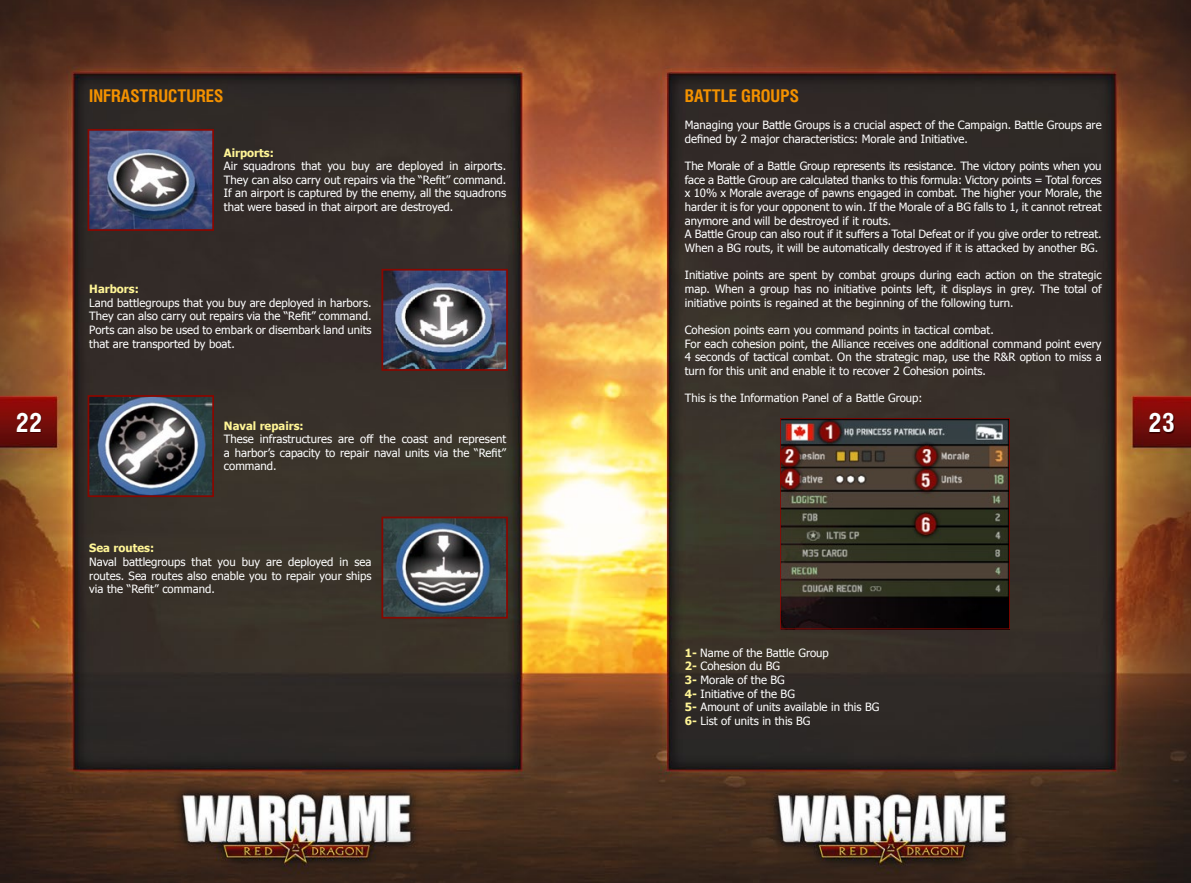
<style>
.page{position:relative;width:1191px;height:883px;background:#fff}
.page>*{position:absolute;margin:0;border:0;box-sizing:border-box;transform-origin:0 0}
.t1{font:700 28px "Helios Cond";color:#fff}
.t2{font:700 17.5px "Helios Cond";color:#f39100}
.t3{font:11.38px/13.7px "Tahoma";color:#fff;text-align:justify}
.t4{font:700 11.38px "Tahoma";color:#fff596}
.s1{font-weight:700;color:#fff596}
</style>
<div class="page">
<img style="left:0;top:0;width:1191px;height:883px">
<img style="left:17px;top:413px;width:24px;height:19px">
<img style="left:1149px;top:414px;width:25px;height:19px">
<svg style="left:780px;top:418px;width:229px;height:211px;background:#3e352c"></svg>
<svg style="left:88px;top:129px;width:126px;height:102px;background:#5d5d7a"></svg>
<img style="left:381px;top:269px;width:127px;height:102px">
<svg style="left:88px;top:395px;width:126px;height:102px;background:#545761"></svg>
<svg style="left:381px;top:517px;width:127px;height:102px;background:#4f555c"></svg>
<h2 class="t2" style="left:89px;top:85px;width:136px">INFRASTRUCTURES</h2>
<p class="t4" style="left:224px;top:144px;width:51px">Airports:</p>
<p class="t3" style="left:224px;top:159px;width:284px">Air squadrons that you buy are deployed in airports.<br>They can also carry out repairs via the “Refit” command.<br>If an airport is captured by the enemy, all the squadrons that were based in that airport are destroyed.</p>
<p class="t4" style="left:89px;top:281px;width:51px">Harbors:</p>
<p class="t3" style="left:89px;top:295px;width:284px">Land battlegroups that you buy are deployed in harbors.<br>They can also carry out repairs via the “Refit” command.<br>Ports can also be used to embark or disembark land units that are transported by boat.</p>
<h2 class="t2" style="left:685px;top:85px;width:116px">BATTLE GROUPS</h2>
<p class="t3" style="left:685px;top:118px;width:418px">Managing your Battle Groups is a crucial aspect of the Campaign. Battle Groups are defined by 2 major characteristics: Morale and Initiative.</p>
<p class="t3" style="left:685px;top:159px;width:418px;text-align:left">The Morale of a Battle Group represents its resistance. The victory points when you face a Battle Group are calculated thanks to this formula: Victory points = Total forces x 10% x Morale average of pawns engaged in combat. The higher your Morale, the harder it is for your opponent to win. If the Morale of a BG falls to 1, it cannot retreat anymore and will be destroyed if it routs.<br>A Battle Group can also rout if it suffers a Total Defeat or if you give order to retreat.<br>When a BG routs, it will be automatically destroyed if it is attacked by another BG.</p>
<p class="t3" style="left:685px;top:268px;width:418px">Initiative points are spent by combat groups during each action on the strategic map. When a group has no initiative points left, it displays in grey. The total of initiative points is regained at the beginning of the following turn.</p>
<p class="t3" style="left:685px;top:322px;width:418px;text-align:left">Cohesion points earn you command points in tactical combat.<br>For each cohesion point, the Alliance receives one additional command point every 4 seconds of tactical combat. On the strategic map, use the R&amp;R option to miss a turn for this unit and enable it to recover 2 Cohesion points.</p>
<p class="t3" style="left:685px;top:391px;width:239px">This is the Information Panel of a Battle Group:</p>
<h1 class="t1" style="left:16px;top:407px;width:28px">22</h1>
<h1 class="t1" style="left:1148px;top:408px;width:28px">23</h1>
<p class="t4" style="left:224px;top:417px;width:81px">Naval repairs:</p>
<p class="t3" style="left:224px;top:432px;width:284px">These infrastructures are off the coast and represent a harbor’s capacity to repair naval units via the “Refit” command.</p>
<p class="t4" style="left:89px;top:540px;width:66px">Sea routes:</p>
<p class="t3" style="left:89px;top:555px;width:284px">Naval battlegroups that you buy are deployed in sea routes. Sea routes also enable you to repair your ships via the “Refit” command.</p>
<p class="t3" style="left:685px;top:645px;width:196px;text-align:left"><span class="s1">1-</span> Name of the Battle Group<br><span class="s1">2-</span> Cohesion du BG<br><span class="s1">3-</span> Morale of the BG<br><span class="s1">4-</span> Initiative of the BG<br><span class="s1">5-</span> Amount of units available in this BG<br><span class="s1">6-</span> List of units in this BG</p>
</div>
